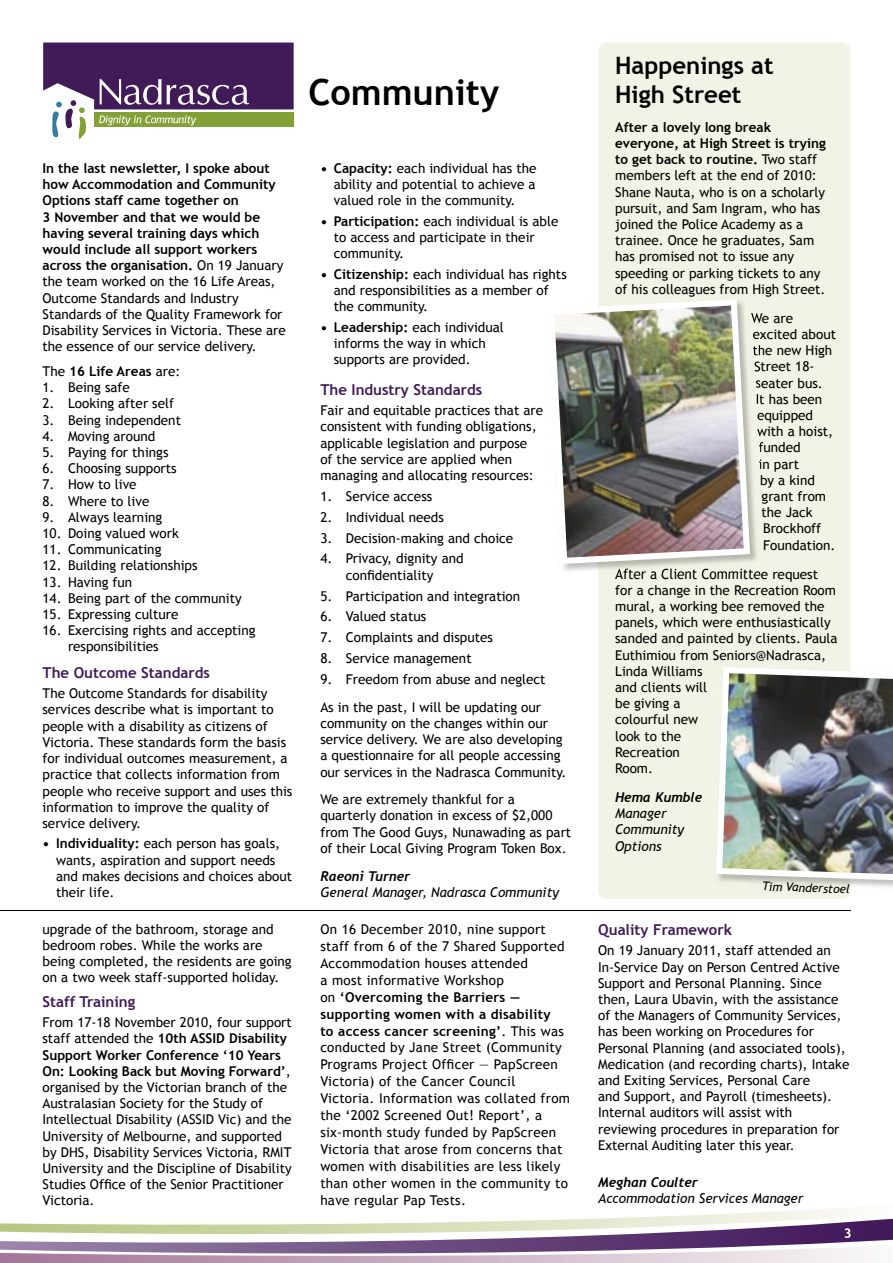
<style>
.page{position:relative;width:893px;height:1263px;background:#fff}
.page>*{position:absolute;margin:0;border:0;box-sizing:border-box;transform-origin:0 0}
.t1{font:700 36px "Trebuchet MS";color:#000}
.t2{font:700 24px/28.8px "Trebuchet MS";color:#000}
.t3{font:700 15px "Trebuchet MS";color:#411a58}
.t4{font:13.5px/16.2px "Trebuchet MS";color:#000}
.t5{font:13.5px/17px "Trebuchet MS";letter-spacing:.02em;color:#000}
.t6{font:700 13.5px/16.2px "Trebuchet MS";color:#000}
.t7{font:italic 13.5px/16.2px "Trebuchet MS";color:#000}
.t8{font:italic 700 13.5px "Trebuchet";color:#000}
.t9{font:700 13.5px "Trebuchet MS";color:#fff}
.t10{font:italic 12px "Trebuchet MS";color:#000}
.s1{font-weight:400}
.s2{font-weight:700}
</style>
<div class="page">
<svg style="left:0;top:1208px;width:893px;height:55px"></svg>
<svg style="left:43px;top:43px;width:251px;height:96px"></svg>
<div style="left:598px;top:43px;width:252px;height:856px;background:#f3f2e6;border-radius:9px"></div>
<img style="left:563px;top:298px;width:196px;height:273px">
<svg style="left:751px;top:313px;width:9px;height:10px"></svg>
<svg style="left:753px;top:329px;width:7px;height:10px"></svg>
<svg style="left:753px;top:345px;width:7px;height:26px"></svg>
<svg style="left:756px;top:378px;width:4px;height:10px"></svg>
<svg style="left:757px;top:394px;width:3px;height:10px"></svg>
<svg style="left:757px;top:410px;width:3px;height:42px"></svg>
<img style="left:615px;top:569px;width:145px;height:5px">
<img style="left:555px;top:299px;width:195px;height:265px">
<img style="left:716px;top:667px;width:177px;height:213px">
<hr style="left:0;top:910px;width:850px;height:1px;background:#000">
<p class="t6" style="left:43px;top:160px;width:245px">In the last newsletter, I spoke about how Accommodation and Community Options staff came together on<br>3 November and that we would be having several training days which would include all support workers across the organisation. <span class="s1">On 19 January the team worked on the 16 Life Areas, Outcome Standards and Industry Standards of the Quality Framework for Disability Services in Victoria. These are the essence of our service delivery.</span></p>
<p class="t6" style="left:43px;top:363px;width:139px"><span class="s1">The</span> 16 Life Areas <span class="s1">are:</span></p>
<p class="t4" style="left:43px;top:379px;width:89px">1. Being safe</p>
<p class="t4" style="left:43px;top:396px;width:133px">2. Looking after self</p>
<p class="t4" style="left:43px;top:412px;width:140px">3. Being independent</p>
<p class="t4" style="left:43px;top:428px;width:114px">4. Moving around</p>
<p class="t4" style="left:43px;top:444px;width:127px">5. Paying for things</p>
<p class="t4" style="left:43px;top:460px;width:136px">6. Choosing supports</p>
<p class="t4" style="left:43px;top:477px;width:96px">7. How to live</p>
<p class="t4" style="left:43px;top:493px;width:108px">8. Where to live</p>
<p class="t4" style="left:43px;top:509px;width:121px">9. Always learning</p>
<p class="t4" style="left:43px;top:525px;width:138px">10. Doing valued work</p>
<p class="t4" style="left:43px;top:541px;width:120px">11. Communicating</p>
<p class="t4" style="left:43px;top:558px;width:157px">12. Building relationships</p>
<p class="t4" style="left:43px;top:574px;width:91px">13. Having fun</p>
<p class="t4" style="left:43px;top:590px;width:201px">14. Being part of the community</p>
<p class="t4" style="left:43px;top:606px;width:137px">15. Expressing culture</p>
<p class="t4" style="left:68px;top:622px;width:189px;text-indent:-26px">16. Exercising rights and accepting responsibilities</p>
<p class="t3" style="left:43px;top:663px;width:169px">The Outcome Standards</p>
<p class="t4" style="left:43px;top:686px;width:251px">The Outcome Standards for disability services describe what is important to people with a disability as citizens of Victoria. These standards form the basis for individual outcomes measurement, a practice that collects information from people who receive support and uses this information to improve the quality of service delivery.</p>
<p class="t4" style="left:56px;top:836px;width:238px;text-indent:-14px"><span class="s2">• Individuality:</span> each person has goals, wants, aspiration and support needs and makes decisions and choices about their life.</p>
<p class="t4" style="left:43px;top:921px;width:251px">upgrade of the bathroom, storage and bedroom robes. While the works are being completed, the residents are going on a two week staff-supported holiday.</p>
<p class="t3" style="left:43px;top:992px;width:94px">Staff Training</p>
<p class="t4" style="left:43px;top:1014px;width:251px">From 17-18 November 2010, four support staff attended the <span class="s2">10th ASSID Disability Support Worker Conference ‘10 Years On: Looking Back but Moving Forward’</span>, organised by the Victorian branch of the Australasian Society for the Study of Intellectual Disability (ASSID Vic) and the University of Melbourne, and supported by DHS, Disability Services Victoria, RMIT University and the Discipline of Disability Studies Office of the Senior Practitioner Victoria.</p>
<h1 class="t1" style="left:308px;top:70px;width:192px">Community</h1>
<p class="t4" style="left:334px;top:160px;width:204px;text-align:justify;text-indent:-14px"><span class="s2">• Capacity:</span> each individual has the ability and potential to achieve a valued role in the community.</p>
<p class="t4" style="left:334px;top:213px;width:226px;text-indent:-14px"><span class="s2">• Participation:</span> each individual is able to access and participate in their community.</p>
<p class="t4" style="left:334px;top:266px;width:234px;text-indent:-14px"><span class="s2">• Citizenship:</span> each individual has rights and responsibilities as a member of the community.</p>
<p class="t4" style="left:334px;top:319px;width:172px;text-indent:-14px"><span class="s2">• Leadership:</span> each individual informs the way in which supports are provided.</p>
<p class="t3" style="left:320px;top:380px;width:163px">The Industry Standards</p>
<p class="t4" style="left:320px;top:402px;width:224px">Fair and equitable practices that are consistent with funding obligations, applicable legislation and purpose<br>of the service are applied when managing and allocating resources:</p>
<p class="t4" style="left:320px;top:488px;width:113px">1. Service access</p>
<p class="t4" style="left:320px;top:509px;width:125px">2. Individual needs</p>
<p class="t4" style="left:320px;top:530px;width:194px">3. Decision-making and choice</p>
<p class="t4" style="left:320px;top:551px;width:145px;text-align:center">4. Privacy, dignity and confidentiality</p>
<p class="t4" style="left:320px;top:588px;width:201px">5. Participation and integration</p>
<p class="t4" style="left:320px;top:609px;width:107px">6. Valued status</p>
<p class="t4" style="left:320px;top:630px;width:174px">7. Complaints and disputes</p>
<p class="t4" style="left:320px;top:650px;width:153px">8. Service management</p>
<p class="t4" style="left:320px;top:666px;width:227px;line-height:27.8px">9. Freedom from abuse and neglect<br>As in the past, I will be updating our</p>
<p class="t4" style="left:320px;top:715px;width:248px">community on the changes within our service delivery. We are also developing a questionnaire for all people accessing our services in the Nadrasca Community.</p>
<p class="t4" style="left:320px;top:791px;width:252px">We are extremely thankful for a quarterly donation in excess of $2,000 from The Good Guys, Nunawading as part of their Local Giving Program Token Box.</p>
<p class="t8" style="left:320px;top:867px;width:91px">Raeoni Turner</p>
<p class="t7" style="left:320px;top:884px;width:240px">General Manager, Nadrasca Community</p>
<h2 class="t2" style="left:615px;top:51px;width:160px">Happenings at<br>High Street</h2>
<p class="t4" style="left:615px;top:119px;width:212px"><span class="s2">After a lovely long break everyone, at High Street is trying to get back to routine.</span> Two staff members left at the end of 2010:<br>Shane Nauta, who is on a scholarly pursuit, and Sam Ingram, who has joined the Police Academy as a trainee. Once he graduates, Sam has promised not to issue any speeding or parking tickets to any of his colleagues from High Street.</p>
<p class="t4" style="left:751px;top:310px;width:43px">We are</p>
<p class="t4" style="left:752px;top:326px;width:85px">excited about</p>
<p class="t4" style="left:752px;top:342px;width:81px">the new High</p>
<p class="t4" style="left:754px;top:359px;width:62px">Street 18-</p>
<p class="t4" style="left:755px;top:375px;width:69px">seater bus.</p>
<p class="t4" style="left:755px;top:391px;width:68px">It has been</p>
<p class="t4" style="left:757px;top:407px;width:58px">equipped</p>
<p class="t4" style="left:757px;top:423px;width:78px">with a hoist,</p>
<p class="t4" style="left:758px;top:440px;width:44px">funded</p>
<p class="t4" style="left:758px;top:456px;width:42px">in part</p>
<p class="t4" style="left:760px;top:472px;width:56px">by a kind</p>
<p class="t4" style="left:761px;top:488px;width:66px">grant from</p>
<p class="t4" style="left:761px;top:504px;width:53px">the Jack</p>
<p class="t4" style="left:763px;top:521px;width:60px">Brockhoff</p>
<p class="t4" style="left:763px;top:537px;width:74px">Foundation.</p>
<p class="t4" style="left:615px;top:566px;width:224px">After a Client Committee request for a change in the Recreation Room mural, a working bee removed the panels, which were enthusiastically sanded and painted by clients. Paula<br>Euthimiou from Seniors@Nadrasca,<br>Linda Williams<br>and clients will<br>be giving a<br>colourful new<br>look to the<br>Recreation<br>Room.</p>
<p class="t8" style="left:615px;top:789px;width:89px">Hema Kumble</p>
<p class="t7" style="left:615px;top:805px;width:71px">Manager<br>Community<br>Options</p>
<p class="t10" style="left:762px;top:879px;width:89px;rotate:2deg">Tim Vanderstoel</p>
<p class="t5" style="left:320px;top:921px;width:251px">On 16 December 2010, nine support staff from 6 of the 7 Shared Supported Accommodation houses attended<br>a most informative Workshop<br>on <span class="s2">‘Overcoming the Barriers — supporting women with a disability<br>to access cancer screening’</span>. This was conducted by Jane Street (Community Programs Project Officer — PapScreen Victoria) of the Cancer Council Victoria. Information was collated from the ‘2002 Screened Out! Report’, a six-month study funded by PapScreen Victoria that arose from concerns that women with disabilities are less likely than other women in the community to have regular Pap Tests.</p>
<p class="t3" style="left:598px;top:920px;width:135px">Quality Framework</p>
<p class="t4" style="left:598px;top:943px;width:253px">On 19 January 2011, staff attended an In-Service Day on Person Centred Active Support and Personal Planning. Since then, Laura Ubavin, with the assistance of the Managers of Community Services, has been working on Procedures for Personal Planning (and associated tools), Medication (and recording charts), Intake and Exiting Services, Personal Care<br>and Support, and Payroll (timesheets).<br>Internal auditors will assist with reviewing procedures in preparation for External Auditing later this year.</p>
<p class="t8" style="left:598px;top:1174px;width:101px">Meghan Coulter</p>
<p class="t7" style="left:598px;top:1191px;width:207px">Accommodation Services Manager</p>
<p class="t9" style="left:844px;top:1224px;width:9px">3</p>
</div>
